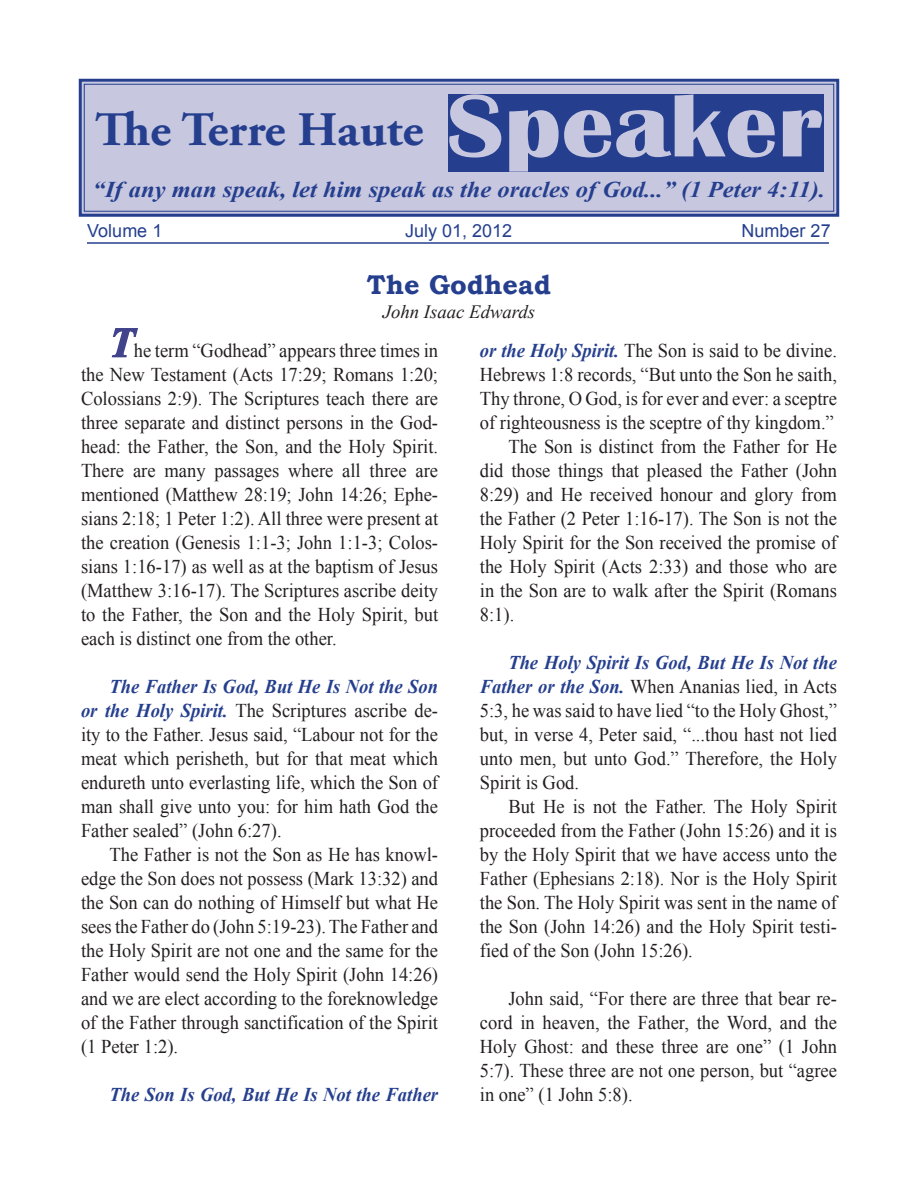
<style>
.page{position:relative;width:918px;height:1188px;background:#fff}
.page>*{position:absolute;margin:0;border:0;box-sizing:border-box;transform-origin:0 0}
.t1{font:700 91.5px "Britannic";color:#c7c7e0;scale:1.15 1}
.t2{font:700 48px "Adobe Garamond Pro";color:#253f8e;scale:1.04 1}
.t3{font:700 27px "Bookman Old Style";color:#253f8e}
.t4{font:italic 700 22.5px "Times New Roman";color:#253f8e;scale:1.09 1}
.t5{font:19.5px/24px "Times New Roman";color:#231f20;text-align:justify;scale:.95 1}
.t6{font:italic 700 19.5px "Times New Roman";color:#253f8e;scale:.95 1}
.t7{font:italic 18.75px "Times New Roman";color:#231f20}
.t8{font:18px "Arial";color:#253f8e}
.s1{font-weight:700;font-style:italic;font-size:42px;color:#40438b}
.s2{font-weight:700;font-style:italic;color:#253f8e}
</style>
<div class="page">
<svg style="left:78px;top:78px;width:762px;height:139px;background:#bbbdda"></svg>
<div style="left:84px;top:84px;width:750px;height:128px;border:1px solid #253f8e"></div>
<svg style="left:111px;top:328px;width:27px;height:30px"></svg>
<div style="left:448px;top:94px;width:376px;height:78px;background:#253f8e"></div>
<hr style="left:87px;top:242px;width:742px;height:2px;background:#253f8e">
<p class="t1" style="left:446px;top:74px;width:329px">Speaker</p>
<p class="t4" style="left:93px;top:173px;width:673px">“If any man speak, let him speak as the oracles of God...” (1 Peter 4:11).</p>
<p class="t8" style="left:87px;top:219px;width:77px">Volume 1</p>
<p class="t8" style="left:405px;top:219px;width:109px">July 01, 2012</p>
<p class="t8" style="left:742px;top:219px;width:91px">Number 27</p>
<p class="t2" style="left:95px;top:102px;width:317px">The Terre Haute</p>
<p class="t3" style="left:367px;top:265px;width:186px">The Godhead</p>
<p class="t7" style="left:383px;top:299px;width:154px">John Isaac Edwards</p>
<p class="t5" style="left:81px;top:338px;width:377px;text-indent:28px"><span class="s1">T</span>he term “Godhead” appears three times in the New Testament (Acts 17:29; Romans 1:20; Colossians 2:9). The Scriptures teach there are three separate and distinct persons in the God&shy;head: the Father, the Son, and the Holy Spirit.<br>There are many passages where all three are mentioned (Matthew 28:19; John 14:26; Ephe&shy;sians 2:18; 1 Peter 1:2). All three were present at the creation (Genesis 1:1-3; John 1:1-3; Colos&shy;sians 1:16-17) as well as at the baptism of Jesus (Matthew 3:16-17). The Scriptures ascribe deity to the Father, the Son and the Holy Spirit, but each is distinct one from the other.</p>
<p class="t5" style="left:81px;top:674px;width:377px;text-indent:28px"><span class="s2">The Father Is God, But He Is Not the Son or the Holy Spirit.</span> The Scriptures ascribe de&shy;ity to the Father. Jesus said, “Labour not for the meat which perisheth, but for that meat which endureth unto everlasting life, which the Son of man shall give unto you: for him hath God the Father sealed” (John 6:27).</p>
<p class="t5" style="left:81px;top:842px;width:377px;text-indent:28px">The Father is not the Son as He has knowl&shy;edge the Son does not possess (Mark 13:32) and the Son can do nothing of Himself but what He sees the Father do (John 5:19-23). The Father and the Holy Spirit are not one and the same for the Father would send the Holy Spirit (John 14:26) and we are elect according to the foreknowledge of the Father through sanctification of the Spirit (1 Peter 1:2).</p>
<p class="t6" style="left:110px;top:1080px;width:347px">The Son Is God, But He Is Not the Father</p>
<p class="t5" style="left:480px;top:338px;width:377px"><span class="s2">or the Holy Spirit.</span> The Son is said to be divine.<br>Hebrews 1:8 records, “But unto the Son he saith, Thy throne, O God, is for ever and ever: a sceptre of righteousness is the sceptre of thy kingdom.”</p>
<p class="t5" style="left:480px;top:434px;width:377px;text-indent:28px">The Son is distinct from the Father for He did those things that pleased the Father (John 8:29) and He received honour and glory from the Father (2 Peter 1:16-17). The Son is not the Holy Spirit for the Son received the promise of the Holy Spirit (Acts 2:33) and those who are in the Son are to walk after the Spirit (Romans 8:1).</p>
<p class="t5" style="left:480px;top:650px;width:377px;text-indent:28px"><span class="s2">The Holy Spirit Is God, But He Is Not the Father or the Son.</span> When Ananias lied, in Acts 5:3, he was said to have lied “to the Holy Ghost,” but, in verse 4, Peter said, “...thou hast not lied unto men, but unto God.” Therefore, the Holy Spirit is God.</p>
<p class="t5" style="left:480px;top:794px;width:377px;text-indent:28px">But He is not the Father. The Holy Spirit proceeded from the Father (John 15:26) and it is by the Holy Spirit that we have access unto the Father (Ephesians 2:18). Nor is the Holy Spirit the Son. The Holy Spirit was sent in the name of the Son (John 14:26) and the Holy Spirit testi&shy;fied of the Son (John 15:26).</p>
<p class="t5" style="left:480px;top:986px;width:377px;text-indent:28px">John said, “For there are three that bear re&shy;cord in heaven, the Father, the Word, and the Holy Ghost: and these three are one” (1 John 5:7). These three are not one person, but “agree in one” (1 John 5:8).</p>
</div>
